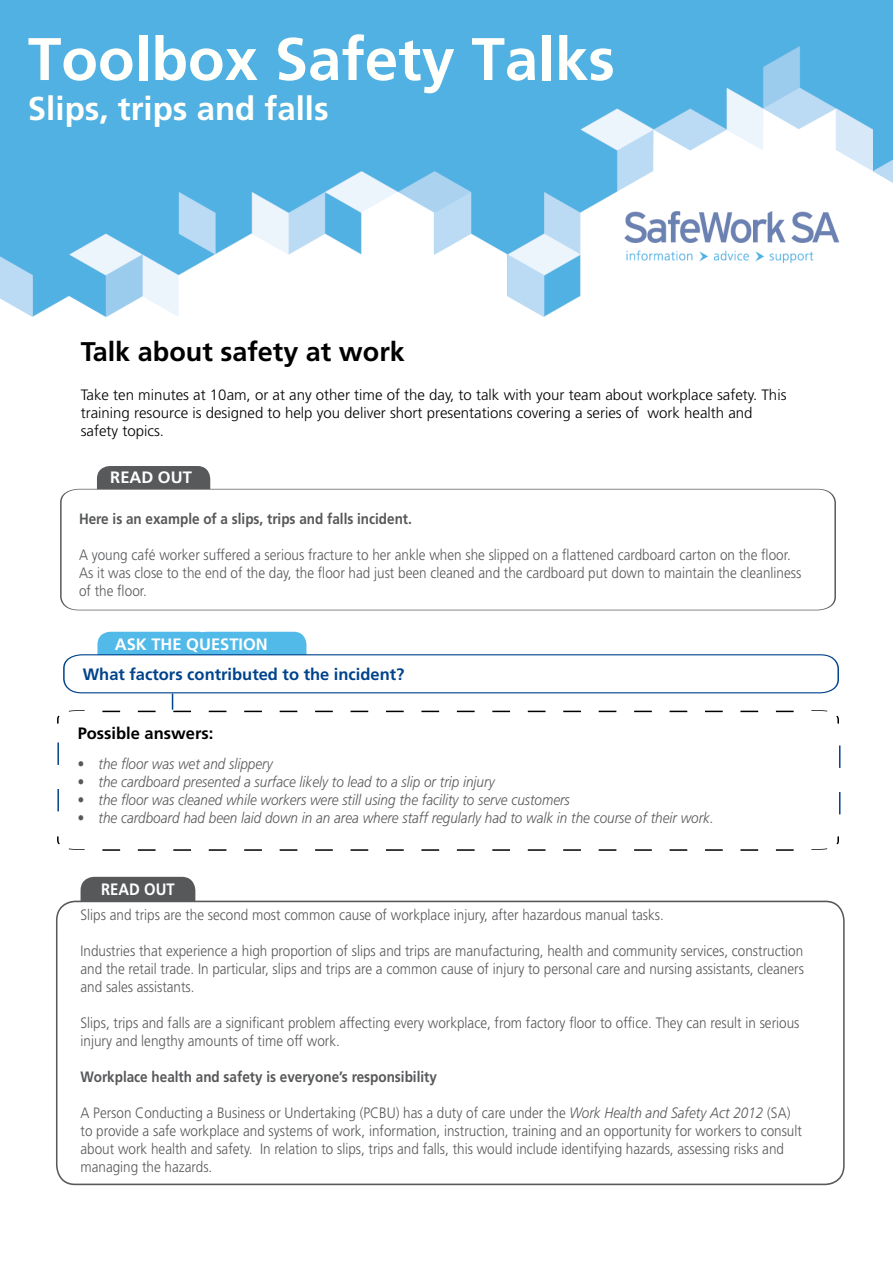
<style>
.page{position:relative;width:893px;height:1263px;background:#fff}
.page>*{position:absolute;margin:0;border:0;box-sizing:border-box;transform-origin:0 0}
.t1{font:700 60px "Frutiger LT Std";color:#fffffb}
.t2{font:700 33px "Frutiger LT Std";color:#fffffb}
.t3{font:700 27px "Frutiger LT Std";color:#000}
.t4{font:700 16.5px "Frutiger LT Std";color:#00438c}
.t5{font:700 16.5px "Frutiger LT Std";color:#fff}
.t6{font:700 16.5px "Frutiger LT Std";color:#000}
.t7{font:700 16.5px "Frutiger";color:#fff;scale:.9 1}
.t8{font:300 15px/18px "Frutiger";color:#57585a;scale:.9 1}
.t9{font:italic 300 15px "Frutiger";color:#57585a;scale:.9 1}
.t10{font:300 15px/18px "Frutiger LT Std";color:#000}
.t11{font:700 15px "Frutiger";color:#57585a;scale:.9 1}
.s1{font-style:italic}
</style>
<div class="page">
<div style="left:97px;top:466px;width:113px;height:22px;background:#58595b"></div>
<svg style="left:60px;top:488px;width:776px;height:123px"></svg>
<svg style="left:102px;top:850px;width:692px;height:1px"></svg>
<svg style="left:57px;top:712px;width:782px;height:138px"></svg>
<svg style="left:63px;top:632px;width:776px;height:80px"></svg>
<img style="left:0;top:1px;width:893px;height:316px">
<svg style="left:57px;top:742px;width:2px;height:34px"></svg>
<svg style="left:57px;top:789px;width:2px;height:34px"></svg>
<div style="left:56px;top:901px;width:789px;height:284px;border:2px solid #57585a;border-radius:19px"></div>
<svg style="left:80px;top:876px;width:116px;height:26px;background:#616264"></svg>
<svg style="left:839px;top:745px;width:1px;height:23px"></svg>
<svg style="left:839px;top:792px;width:1px;height:23px"></svg>
<h1 class="t1" style="left:28px;top:24px;width:588px">Toolbox Safety Talks</h1>
<h2 class="t2" style="left:28px;top:89px;width:302px">Slips, trips and falls</h2>
<h3 class="t3" style="left:81px;top:336px;width:326px">Talk about safety at work</h3>
<p class="t10" style="left:81px;top:386px;width:707px">Take ten minutes at 10am, or at any other time of the day, to talk with your team about workplace safety. This training resource is designed to help you deliver short presentations covering a series of work health and safety topics.</p>
<p class="t5" style="left:110px;top:467px;width:83px">READ OUT</p>
<p class="t11" style="left:79px;top:510px;width:371px">Here is an example of a slips, trips and falls incident.</p>
<p class="t8" style="left:79px;top:545px;width:804px">A young café worker suffered a serious fracture to her ankle when she slipped on a flattened cardboard carton on the floor.<br>As it was close to the end of the day, the floor had just been cleaned and the cardboard put down to maintain the cleanliness of the floor.</p>
<p class="t5" style="left:115px;top:634px;width:155px">ASK THE QUESTION</p>
<p class="t4" style="left:83px;top:665px;width:323px">What factors contributed to the incident?</p>
<p class="t6" style="left:78px;top:724px;width:137px">Possible answers:</p>
<p class="t9" style="left:78px;top:755px;width:218px">• the floor was wet and slippery</p>
<p class="t9" style="left:78px;top:773px;width:465px">• the cardboard presented a surface likely to lead to a slip or trip injury</p>
<p class="t9" style="left:78px;top:791px;width:548px">• the floor was cleaned while workers were still using the facility to serve customers</p>
<p class="t9" style="left:78px;top:809px;width:708px">• the cardboard had been laid down in an area where staff regularly had to walk in the course of their work.</p>
<p class="t7" style="left:101px;top:880px;width:83px">READ OUT</p>
<p class="t8" style="left:81px;top:906px;width:650px">Slips and trips are the second most common cause of workplace injury, after hazardous manual tasks.</p>
<p class="t8" style="left:81px;top:942px;width:805px;text-align:justify">Industries that experience a high proportion of slips and trips are manufacturing, health and community services, construction and the retail trade. In particular, slips and trips are a common cause of injury to personal care and nursing assistants, cleaners and sales assistants.</p>
<p class="t8" style="left:81px;top:1014px;width:800px">Slips, trips and falls are a significant problem affecting every workplace, from factory floor to office. They can result in serious injury and lengthy amounts of time off work.</p>
<p class="t11" style="left:81px;top:1068px;width:397px">Workplace health and safety is everyone’s responsibility</p>
<p class="t8" style="left:81px;top:1104px;width:803px">A Person Conducting a Business or Undertaking (PCBU) has a duty of care under the <span class="s1">Work Health and Safety Act 2012</span> (SA) to provide a safe workplace and systems of work, information, instruction, training and an opportunity for workers to consult about work health and safety. In relation to slips, trips and falls, this would include identifying hazards, assessing risks and managing the hazards.</p>
</div>
